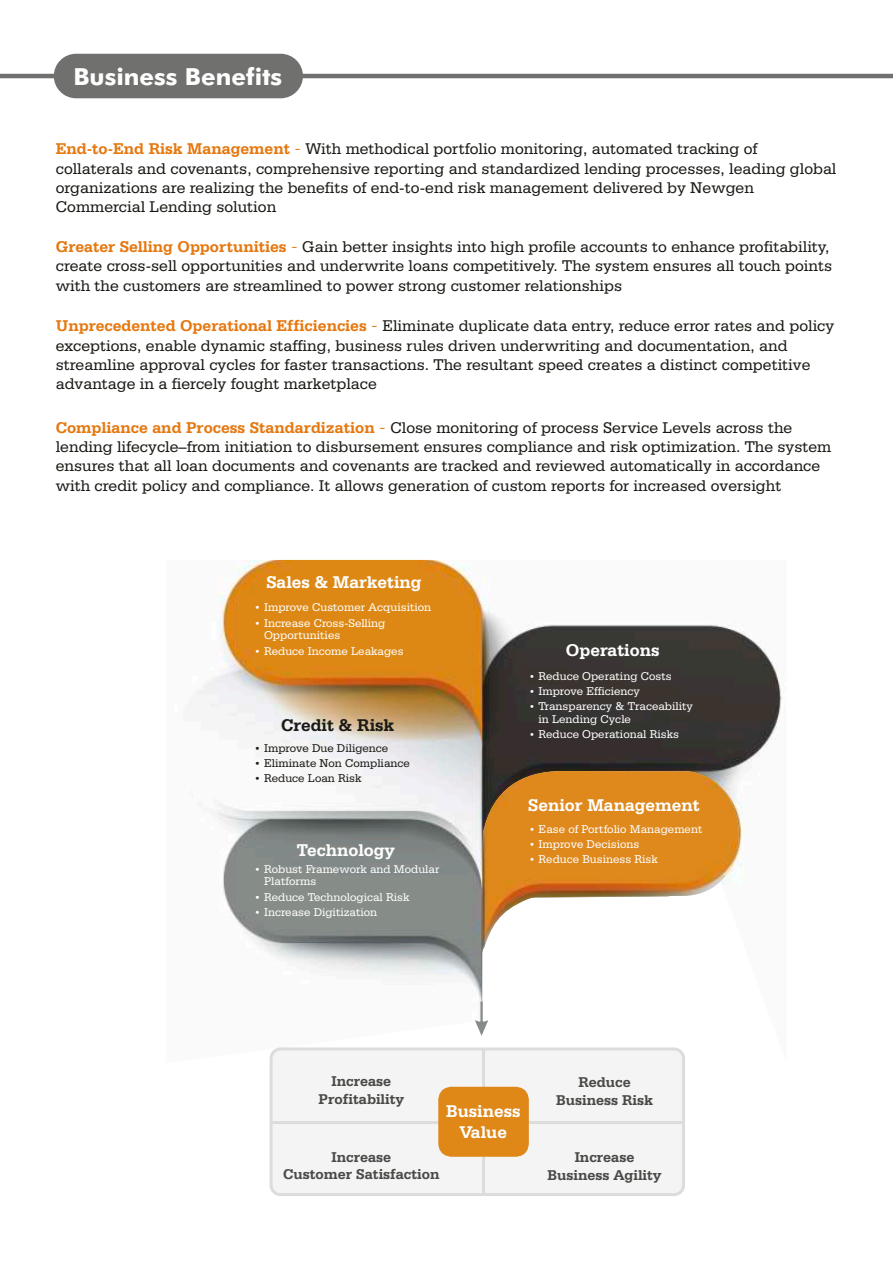
<style>
.page{position:relative;width:893px;height:1263px;background:#fff}
.page>*{position:absolute;margin:0;border:0;box-sizing:border-box;transform-origin:0 0}
.t1{font:700 23.55px "Futura BT";color:#fefefe}
.t2{font:700 18px/21.3px "Serifa BT";color:#fefefe;text-align:center}
.t3{font:700 18px "Serifa BT";color:#1c1a15}
.t4{font:16.5px/19.2px "Serifa BT";color:#1c1a15}
.t5{font:700 15px/17.7px "Serifa BT";color:#4a4946;text-align:center}
.t6{font:12px/12.6px "Serifa BT";color:#fefefe}
.t7{font:12px "Serifa BT";color:#1c1a15}
.s1{font-weight:700;color:#e57810}
.s2{font-family:"Ebrima";color:#e57810}
</style>
<div class="page">
<div style="left:54px;top:54px;width:249px;height:44px;background:#70706e;border-radius:22px"></div>
<hr style="left:0;top:74px;width:893px;height:4px;background:#70706e">
<img style="left:190px;top:560px;width:595px;height:503px">
<svg style="left:475px;top:1001px;width:13px;height:35px"></svg>
<div style="left:270px;top:1047px;width:415px;height:149px;background:#f4f4f5;border:3px solid #dcdcdb;border-radius:9px"></div>
<hr style="left:271px;top:1121px;width:413px;height:3px;background:#dcdcdb">
<hr style="left:482px;top:1049px;width:3px;height:145px;background:#dcdcdb">
<div style="left:438px;top:1087px;width:91px;height:70px;background:#df8717"></div>
<img style="left:483px;top:771px;width:274px;height:178px">
<h1 class="t1" style="left:73px;top:67px;width:210px">Business Benefits</h1>
<p class="t4" style="left:56px;top:140px;width:782px"><span class="s1">End-to-End Risk Management</span> <span class="s2">-</span> With methodical portfolio monitoring, automated tracking of collaterals and covenants, comprehensive reporting and standardized lending processes, leading global organizations are realizing the benefits of end-to-end risk management delivered by Newgen Commercial Lending solution</p>
<p class="t4" style="left:56px;top:238px;width:778px"><span class="s1">Greater Selling Opportunities</span> <span class="s2">-</span> Gain better insights into high profile accounts to enhance profitability, create cross-sell opportunities and underwrite loans competitively. The system ensures all touch points with the customers are streamlined to power strong customer relationships</p>
<p class="t4" style="left:56px;top:318px;width:780px"><span class="s1">Unprecedented Operational Efficiencies</span> <span class="s2">-</span> Eliminate duplicate data entry, reduce error rates and policy exceptions, enable dynamic staffing, business rules driven underwriting and documentation, and streamline approval cycles for faster transactions. The resultant speed creates a distinct competitive advantage in a fiercely fought marketplace</p>
<p class="t4" style="left:56px;top:419px;width:777px"><span class="s1">Compliance and Process Standardization</span> <span class="s2">-</span> Close monitoring of process Service Levels across the lending lifecycle–from initiation to disbursement ensures compliance and risk optimization. The system ensures that all loan documents and covenants are tracked and reviewed automatically in accordance with credit policy and compliance. It allows generation of custom reports for increased oversight</p>
<p class="t2" style="left:266px;top:573px;width:157px">Sales &amp; Marketing</p>
<p class="t6" style="left:255px;top:602px;width:178px">• Improve Customer Acquisition</p>
<p class="t6" style="left:264px;top:617px;width:123px;text-indent:-9px">• Increase Cross-Selling<br>Opportunities</p>
<p class="t6" style="left:255px;top:645px;width:150px">• Reduce Income Leakages</p>
<p class="t2" style="left:566px;top:640px;width:95px">Operations</p>
<p class="t6" style="left:530px;top:670px;width:143px">• Reduce Operating Costs</p>
<p class="t6" style="left:530px;top:686px;width:112px">• Improve Efficiency</p>
<p class="t6" style="left:538px;top:701px;width:156px;text-indent:-9px">• Transparency &amp; Traceability in Lending Cycle</p>
<p class="t6" style="left:530px;top:729px;width:151px">• Reduce Operational Risks</p>
<p class="t3" style="left:281px;top:718px;width:114px">Credit &amp; Risk</p>
<p class="t7" style="left:255px;top:742px;width:135px">• Improve Due Diligence</p>
<p class="t7" style="left:255px;top:758px;width:156px">• Eliminate Non Compliance</p>
<p class="t7" style="left:255px;top:773px;width:108px">• Reduce Loan Risk</p>
<p class="t2" style="left:297px;top:840px;width:99px">Technology</p>
<p class="t6" style="left:264px;top:863px;width:177px;text-indent:-9px">• Robust Framework and Modular<br>Platforms</p>
<p class="t6" style="left:255px;top:891px;width:156px">• Reduce Technological Risk</p>
<p class="t6" style="left:255px;top:906px;width:124px">• Increase Digitization</p>
<p class="t2" style="left:528px;top:796px;width:173px">Senior Management</p>
<p class="t6" style="left:530px;top:823px;width:174px">• Ease of Portfolio Management</p>
<p class="t6" style="left:530px;top:838px;width:111px">• Improve Decisions</p>
<p class="t6" style="left:530px;top:854px;width:130px">• Reduce Business Risk</p>
<p class="t5" style="left:319px;top:1073px;width:87px">Increase<br>Profitability</p>
<p class="t5" style="left:556px;top:1074px;width:98px">Reduce<br>Business Risk</p>
<p class="t2" style="left:446px;top:1101px;width:76px">Business<br>Value</p>
<p class="t5" style="left:283px;top:1149px;width:158px">Increase<br>Customer Satisfaction</p>
<p class="t5" style="left:547px;top:1150px;width:116px">Increase<br>Business Agility</p>
</div>
